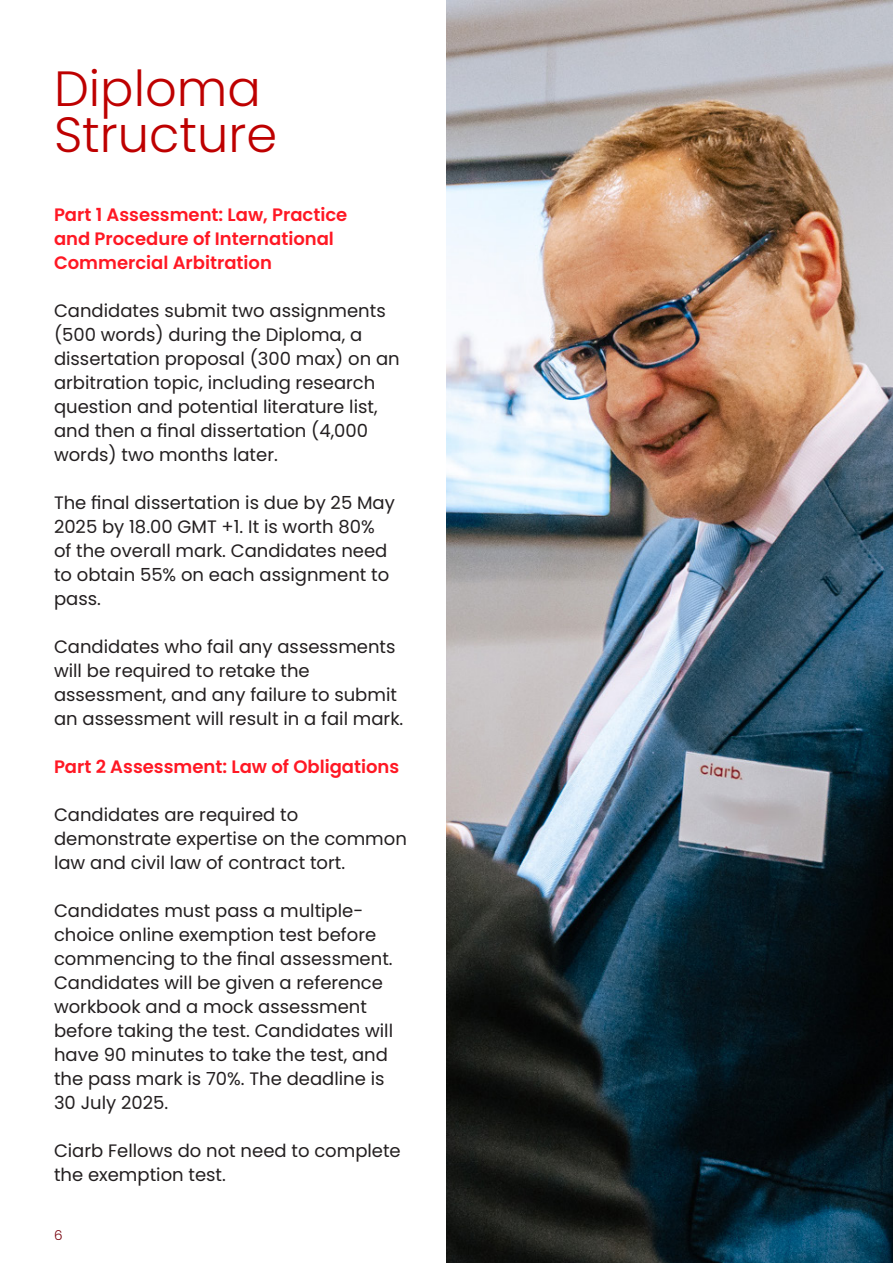
<style>
.page{position:relative;width:893px;height:1263px;background:#fff}
.page>*{position:absolute;margin:0;border:0;box-sizing:border-box;transform-origin:0 0}
.Body{font:300 49.5px/46.5px "Poppins";color:#be0000}
.t1{font:18px/24px "Poppins";color:#231f20}
.t2{font:600 18px/24px "Poppins";color:#ff1824}
.t3{font:300 13.5px "Poppins";color:#77000c}
</style>
<div class="page">
<img style="left:446px;top:0;width:447px;height:1263px">
<p class="Body" style="left:54px;top:66px;width:225px">Diploma<br>Structure</p>
<p class="t2" style="left:54px;top:203px;width:295px">Part 1 Assessment: Law, Practice and Procedure of International<br>Commercial Arbitration</p>
<p class="t1" style="left:54px;top:299px;width:347px">Candidates submit two assignments (500 words) during the Diploma, a dissertation proposal (300 max) on an arbitration topic, including research question and potential literature list, and then a final dissertation (4,000 words) two months later.</p>
<p class="t1" style="left:54px;top:491px;width:342px">The final dissertation is due by 25 May<br>2025 by 18.00 GMT +1. It is worth 80% of the overall mark. Candidates need to obtain 55% on each assignment to pass.</p>
<p class="t1" style="left:54px;top:635px;width:351px">Candidates who fail any assessments will be required to retake the assessment, and any failure to submit an assessment will result in a fail mark.</p>
<p class="t2" style="left:54px;top:755px;width:347px">Part 2 Assessment: Law of Obligations</p>
<p class="t1" style="left:54px;top:803px;width:354px">Candidates are required to demonstrate expertise on the common law and civil law of contract tort.</p>
<p class="t1" style="left:54px;top:899px;width:341px">Candidates must pass a multiple&shy;choice online exemption test before commencing to the final assessment.<br>Candidates will be given a reference workbook and a mock assessment before taking the test. Candidates will have 90 minutes to take the test, and the pass mark is 70%. The deadline is 30 July 2025.</p>
<p class="t1" style="left:54px;top:1139px;width:348px">Ciarb Fellows do not need to complete the exemption test.</p>
<p class="t3" style="left:54px;top:1227px;width:10px">6</p>
</div>
